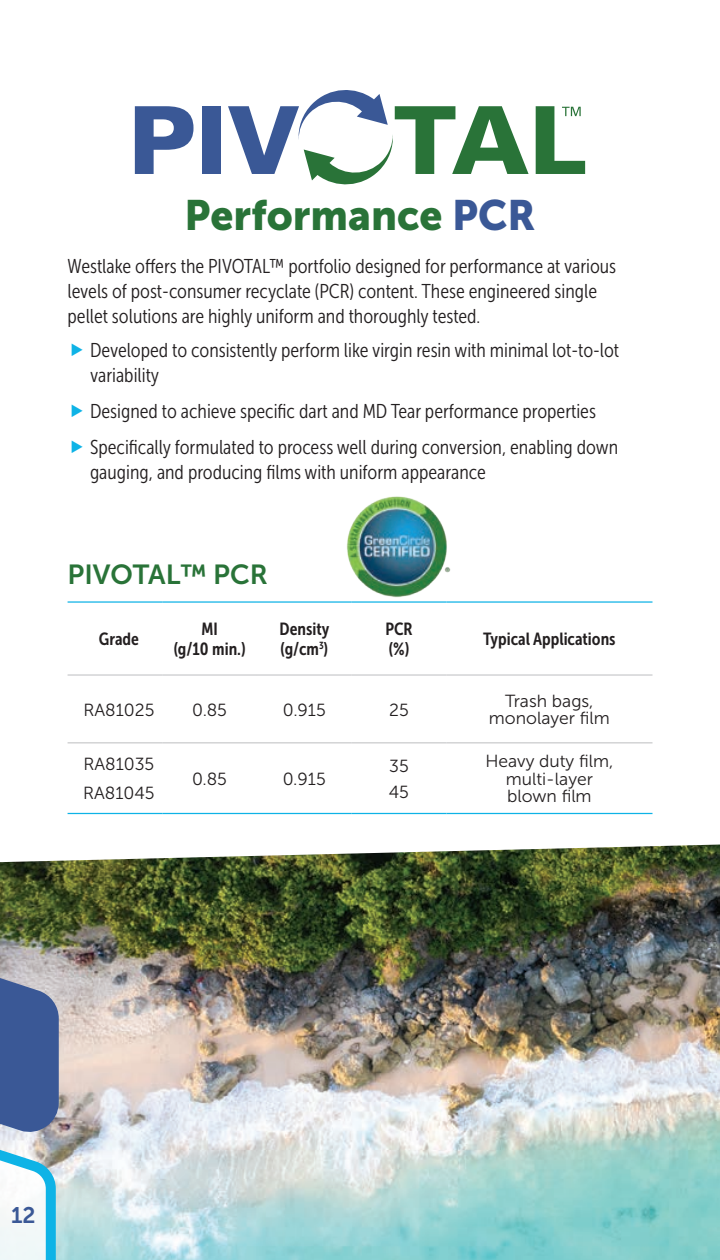
<style>
.page{position:relative;width:720px;height:1260px;background:#fff}
.page>*{position:absolute;margin:0;border:0;box-sizing:border-box;transform-origin:0 0}
.PE_Body_Headline{font:42.25px "Museo Sans 900";color:#297338}
.Desc_Desc{font:27.5px "Museo Sans 700";color:#297338}
.t1{font:22.5px "Museo Sans 700";color:#3a5896}
.Desc_Desc-2{font:20px/25px "Museo Sans Cond 300";color:#231f20}
.Table_Body{font:17.5px/17.5px "Museo Sans 300";color:#231f20;text-align:center}
.Table_Header{font:17.5px/20px "Museo Sans Cond 700";color:#231f20}
.Table_Header-2{font:17.5px "Museo Sans 300";color:#231f20}
.s1{color:#3a5896}
</style>
<div class="page">
<img style="left:0;top:845px;width:720px;height:415px">
<img style="left:346px;top:496px;width:105px;height:102px">
<hr style="left:68px;top:813px;width:94px;height:1px;background:#0eb3e6">
<hr style="left:162px;top:813px;width:95px;height:1px;background:#0eb3e6">
<hr style="left:257px;top:813px;width:95px;height:1px;background:#0eb3e6">
<hr style="left:352px;top:813px;width:94px;height:1px;background:#0eb3e6">
<hr style="left:446px;top:813px;width:206px;height:1px;background:#0eb3e6">
<hr style="left:68px;top:675px;width:94px;height:1px;background:#bcbdc0">
<hr style="left:162px;top:675px;width:95px;height:1px;background:#bcbdc0">
<hr style="left:257px;top:675px;width:95px;height:1px;background:#bcbdc0">
<hr style="left:352px;top:675px;width:94px;height:1px;background:#bcbdc0">
<hr style="left:446px;top:675px;width:206px;height:1px;background:#bcbdc0">
<hr style="left:68px;top:742px;width:94px;height:1px;background:#bcbdc0">
<hr style="left:162px;top:742px;width:95px;height:1px;background:#bcbdc0">
<hr style="left:257px;top:742px;width:95px;height:1px;background:#bcbdc0">
<hr style="left:352px;top:742px;width:94px;height:1px;background:#bcbdc0">
<hr style="left:446px;top:742px;width:206px;height:1px;background:#bcbdc0">
<hr style="left:68px;top:601px;width:94px;height:2px;background:#0eb3e6">
<hr style="left:162px;top:601px;width:95px;height:2px;background:#0eb3e6">
<hr style="left:257px;top:601px;width:95px;height:2px;background:#0eb3e6">
<hr style="left:352px;top:601px;width:94px;height:2px;background:#0eb3e6">
<hr style="left:446px;top:601px;width:206px;height:2px;background:#0eb3e6">
<svg style="left:135px;top:106px;width:59px;height:68px"></svg>
<div style="left:202px;top:106px;width:19px;height:68px;background:#3a5896"></div>
<svg style="left:228px;top:90px;width:301px;height:94px"></svg>
<svg style="left:536px;top:106px;width:49px;height:68px"></svg>
<svg style="left:0;top:899px;width:64px;height:361px"></svg>
<p class="PE_Body_Headline" style="left:184px;top:191px;width:353px">Performance <span class="s1">PCR</span></p>
<p class="Desc_Desc-2" style="left:68px;top:253px;width:550px">Westlake offers the PIVOTAL™ portfolio designed for performance at various levels of post-consumer recyclate (PCR) content. These engineered single pellet solutions are highly uniform and thoroughly tested.</p>
<p class="Desc_Desc-2" style="left:90px;top:337px;width:531px">Developed to consistently perform like virgin resin with minimal lot-to-lot variability</p>
<p class="Desc_Desc-2" style="left:90px;top:399px;width:507px">Designed to achieve specific dart and MD Tear performance properties</p>
<p class="Desc_Desc-2" style="left:90px;top:435px;width:530px">Specifically formulated to process well during conversion, enabling down gauging, and producing films with uniform appearance</p>
<p class="Desc_Desc" style="left:68px;top:560px;width:202px">PIVOTAL™ PCR</p>
<p class="Table_Header" style="left:99px;top:629px;width:42px">Grade</p>
<p class="Table_Header" style="left:174px;top:619px;width:73px;text-align:center">MI<br>(g/10 min.)</p>
<p class="Table_Header" style="left:280px;top:619px;width:51px">Density (g/cm<sup>3</sup>)</p>
<p class="Table_Header" style="left:385px;top:619px;width:29px">PCR (%)</p>
<p class="Table_Header" style="left:483px;top:629px;width:134px">Typical Applications</p>
<p class="Table_Header-2" style="left:83px;top:700px;width:73px">RA81025</p>
<p class="Table_Body" style="left:192px;top:701px;width:36px">0.85</p>
<p class="Table_Body" style="left:283px;top:701px;width:44px">0.915</p>
<p class="Table_Body" style="left:389px;top:701px;width:21px">25</p>
<p class="Table_Body" style="left:489px;top:692px;width:122px">Trash bags, monolayer film</p>
<p class="Table_Header-2" style="left:83px;top:755px;width:72px">RA81035</p>
<p class="Table_Header-2" style="left:83px;top:784px;width:73px">RA81045</p>
<p class="Table_Body" style="left:485px;top:753px;width:129px">Heavy duty film, multi-layer blown film</p>
<p class="Table_Body" style="left:389px;top:757px;width:21px">35</p>
<p class="Table_Body" style="left:389px;top:783px;width:22px">45</p>
<p class="Table_Body" style="left:192px;top:770px;width:36px">0.85</p>
<p class="Table_Body" style="left:283px;top:770px;width:44px">0.915</p>
<p class="t1" style="left:11px;top:1202px;width:26px">12</p>
</div>
